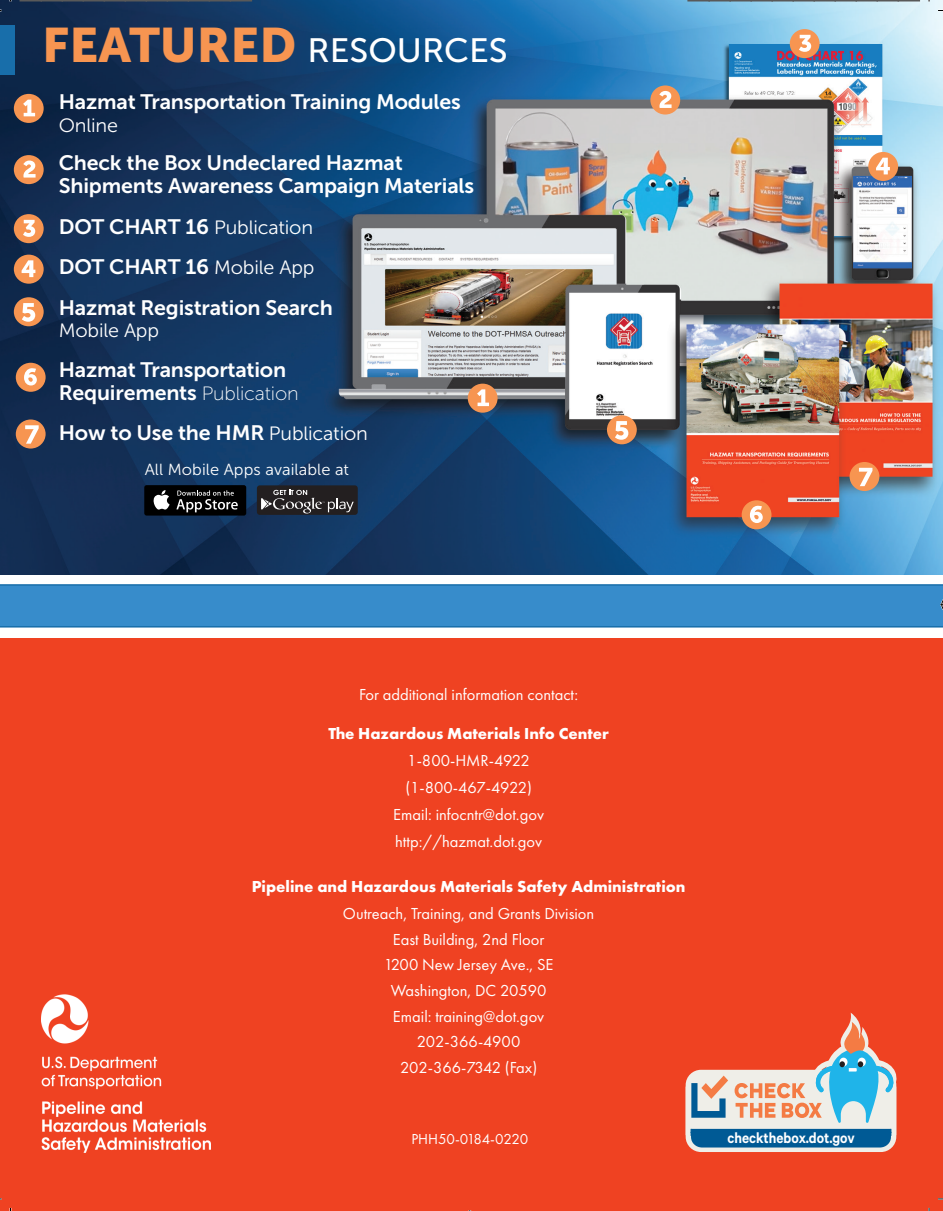
<style>
.page{position:relative;width:943px;height:1211px;background:#fff}
.page>*{position:absolute;margin:0;border:0;box-sizing:border-box;transform-origin:0 0}
.t1{font:33.6px "Museo Sans 500";color:#fff}
.t2{font:20.85px/22.5px "Museo Sans 700";letter-spacing:-.01em;color:#fff}
.t3{font:19.2px "Museo Sans 300";letter-spacing:-.01em;color:#fff}
.t4{font:16.5px/25.5px "Futura PT";color:#fff}
.t5{font:700 16.5px "Futura PT";color:#fff}
.t6{font:600 16.5px "Calibre";color:#fff;scale:.92 1}
.t7{font:16.5px "Futura PT";letter-spacing:-.025em;color:#fff}
.t8{font:16.05px "Museo Sans 300";letter-spacing:.005em;color:#fff}
.t9{font:15px "Futura PT";letter-spacing:-.01em;color:#fff}
.s1{font-family:"Museo Sans 900";font-size:48.15px;color:#f79551}
.s2{font-family:"Museo Sans 700";font-size:20.85px}
.s3{font-family:"Museo Sans 300";font-size:19.2px}
.s4{font-family:"Museo Sans 100";font-size:19.2px}
</style>
<div class="page">
<div style="left:0;top:638px;width:942px;height:573px;background:#ef4222"></div>
<img style="left:41px;top:994px;width:169px;height:159px">
<img style="left:0;top:0;width:942px;height:574px">
<div style="left:257px;top:485px;width:101px;height:30px;background:#231f20;border-radius:3px"></div>
<div style="left:144px;top:485px;width:102px;height:30px;background:#000;border-radius:2px"></div>
<svg style="left:153px;top:490px;width:16px;height:19px"></svg>
<svg style="left:176px;top:490px;width:62px;height:22px"></svg>
<svg style="left:261px;top:490px;width:92px;height:23px"></svg>
<div style="left:0;top:25px;width:14px;height:50px;background:#186eaa"></div>
<div style="left:14px;top:94px;width:30px;height:29px;background:#f79551;border-radius:50%"></div>
<svg style="left:23px;top:100px;width:12px;height:16px"></svg>
<div style="left:467px;top:384px;width:30px;height:29px;background:#f79551;border-radius:50%"></div>
<svg style="left:477px;top:389px;width:12px;height:17px"></svg>
<div style="left:14px;top:155px;width:30px;height:29px;background:#f79551;border-radius:50%"></div>
<svg style="left:23px;top:160px;width:13px;height:18px"></svg>
<div style="left:650px;top:85px;width:30px;height:29px;background:#f79551;border-radius:50%"></div>
<svg style="left:659px;top:91px;width:12px;height:17px"></svg>
<div style="left:14px;top:214px;width:30px;height:29px;background:#f79551;border-radius:50%"></div>
<svg style="left:23px;top:220px;width:12px;height:17px"></svg>
<div style="left:789px;top:29px;width:30px;height:29px;background:#f79551;border-radius:50%"></div>
<svg style="left:799px;top:35px;width:12px;height:17px"></svg>
<div style="left:14px;top:255px;width:30px;height:29px;background:#f79551;border-radius:50%"></div>
<svg style="left:22px;top:260px;width:13px;height:17px"></svg>
<div style="left:868px;top:152px;width:30px;height:29px;background:#f79551;border-radius:50%"></div>
<svg style="left:876px;top:158px;width:13px;height:16px"></svg>
<div style="left:14px;top:297px;width:30px;height:29px;background:#f79551;border-radius:50%"></div>
<svg style="left:22px;top:303px;width:13px;height:19px"></svg>
<div style="left:607px;top:415px;width:29px;height:29px;background:#f79551;border-radius:50%"></div>
<svg style="left:615px;top:421px;width:13px;height:19px"></svg>
<div style="left:16px;top:363px;width:30px;height:29px;background:#f79551;border-radius:50%"></div>
<svg style="left:24px;top:368px;width:13px;height:17px"></svg>
<div style="left:741px;top:500px;width:30px;height:29px;background:#f79551;border-radius:50%"></div>
<svg style="left:750px;top:506px;width:12px;height:17px"></svg>
<div style="left:16px;top:419px;width:30px;height:29px;background:#f79551;border-radius:50%"></div>
<svg style="left:25px;top:425px;width:14px;height:19px"></svg>
<div style="left:849px;top:462px;width:30px;height:29px;background:#f79551;border-radius:50%"></div>
<svg style="left:859px;top:468px;width:13px;height:18px"></svg>
<svg style="left:685px;top:1012px;width:212px;height:140px"></svg>
<svg style="left:0;top:584px;width:943px;height:43px;background:#368ac9"></svg>
<svg style="left:20px;top:0;width:232px;height:2px"></svg>
<svg style="left:687px;top:0;width:233px;height:2px"></svg>
<p class="t1" style="left:42px;top:32px;width:467px"><span class="s1">FEATURED</span> RESOURCES</p>
<p class="t2" style="left:59px;top:91px;width:403px">Hazmat Transportation Training Modules</p>
<p class="t3" style="left:59px;top:115px;width:61px">Online</p>
<p class="t2" style="left:59px;top:152px;width:417px">Check the Box Undeclared Hazmat<br>Shipments Awareness Campaign Materials</p>
<p class="t3" style="left:59px;top:217px;width:256px"><span class="s2">DOT CHART 16</span> Publication</p>
<p class="t2" style="left:59px;top:247px;width:275px;line-height:40px">DOT CHART 16 <span class="s3">Mobile App<br></span>Hazmat Registration Search</p>
<p class="t3" style="left:59px;top:320px;width:102px">Mobile App</p>
<p class="t2" style="left:59px;top:358px;width:241px">Hazmat Transportation<br>Requirements <span class="s4">Publication</span></p>
<p class="t2" style="left:59px;top:421px;width:311px">How to Use the HMR <span class="s3">Publication</span></p>
<p class="t8" style="left:145px;top:461px;width:206px">All Mobile Apps available at</p>
<p class="t4" style="left:359px;top:681px;width:221px">For additional information contact:</p>
<p class="t5" style="left:328px;top:723px;width:282px">The Hazardous Materials Info Center</p>
<p class="t4" style="left:405px;top:747px;width:128px;line-height:27px">1-800-HMR-4922 (1-800-467-4922)</p>
<p class="t4" style="left:393px;top:801px;width:152px;line-height:27px">Email: infocntr@dot.gov http://hazmat.dot.gov</p>
<p class="t5" style="left:252px;top:876px;width:435px">Pipeline and Hazardous Materials Safety Administration</p>
<p class="t4" style="left:343px;top:901px;width:253px;text-align:center">Outreach, Training, and Grants Division<br>East Building, 2nd Floor<br>1200 New Jersey Ave., SE<br>Washington, DC 20590<br>Email: training@dot.gov</p>
<p class="t4" style="left:417px;top:1028px;width:105px">202-366-4900</p>
<p class="t7" style="left:400px;top:1057px;width:139px">202-366-7342 (Fax)</p>
<p class="t9" style="left:411px;top:1129px;width:118px">PHH50-0184-0220</p>
<p class="t6" style="left:727px;top:1127px;width:140px">checkthebox.dot.gov</p>
</div>
